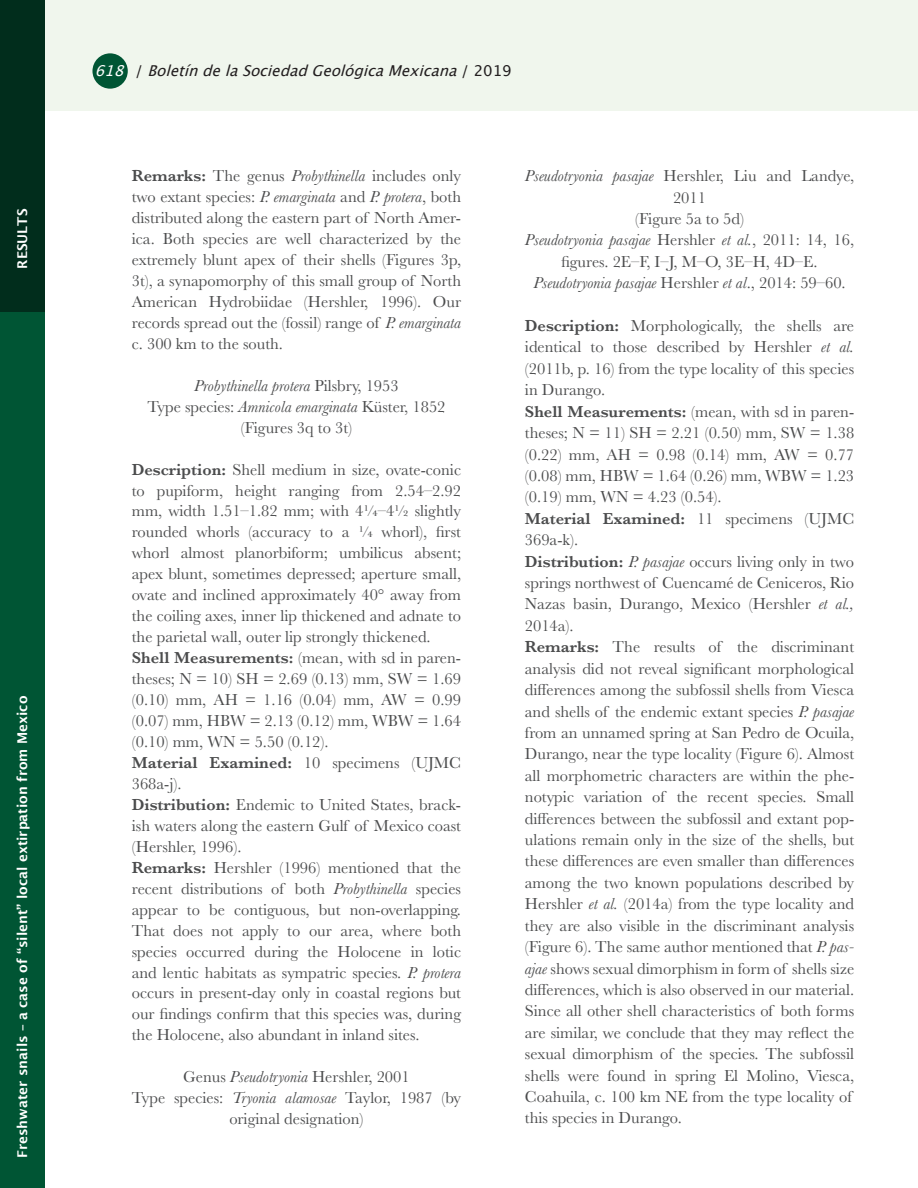
<style>
.page{position:relative;width:918px;height:1188px;background:#fff}
.page>*{position:absolute;margin:0;border:0;box-sizing:border-box;transform-origin:0 0}
.Indented-text{font:16.5px/21.5px "Baskerville";color:#4b4c4d;text-align:justify}
.Indented-text-2{font:italic 16.5px "Baskerville";color:#4b4c4d}
.t1{font:italic 15px "Lucida Grande";color:#231f20}
.Section{font:600 13.5px "Lucida Sans";color:#fff}
.s1{color:#fff}
.s2{font-style:normal}
.s3{font-weight:600}
.s4{font-style:italic}
</style>
<div class="page">
<div style="left:0;top:311px;width:44px;height:877px;background:#005534"></div>
<div style="left:45px;top:0;width:873px;height:111px;background:#f0f6ed"></div>
<div style="left:92px;top:53px;width:36px;height:36px;background:#005534;border-radius:50%"></div>
<div style="left:0;top:0;width:44px;height:311px;background:#012d1c"></div>
<p class="Section" style="left:15px;top:269px;width:61px;rotate:-90deg">RESULTS</p>
<p class="Section" style="left:15px;top:1158px;width:464px;rotate:-90deg">Freshwater snails – a case of “silent” local extirpation from Mexico</p>
<p class="t1" style="left:95px;top:62px;width:418px"><span class="s1">618</span> <span class="s2">/</span> BoletíndelaSociedadGeológicaMexicana<span class="s2">/ 2 0 1 9</span></p>
<p class="Indented-text" style="left:132px;top:166px;width:331px;line-height:21px"><span class="s3">Remarks:</span> The genus <span class="s4">Probythinella</span> includes only two extant species: <span class="s4">P. emarginata</span> and <span class="s4">P. protera</span>, both distributed along the eastern part of North Amer&shy;ica. Both species are well characterized by the extremely blunt apex of their shells (Figures 3p, 3t), a synapomorphy of this small group of North American Hydrobiidae (Hershler, 1996). Our records spread out the (fossil) range of <span class="s4">P. emarginata </span>c. 300 km to the south.</p>
<p class="Indented-text-2" style="left:194px;top:374px;width:206px">Probythinella protera <span class="s2">Pilsbry, 1953</span></p>
<p class="Indented-text" style="left:147px;top:396px;width:300px">Type species: <span class="s4">Amnicola emarginata</span> Küster, 1852</p>
<p class="Indented-text" style="left:241px;top:417px;width:113px">(Figures 3q to 3t)</p>
<p class="Indented-text" style="left:132px;top:459px;width:331px;line-height:21px"><span class="s3">Description:</span> Shell medium in size, ovate-conic to pupiform, height ranging from 2.54–2.92 mm, width 1.51–1.82 mm; with 4¼–4½ slightly rounded whorls (accuracy to a ¼ whorl), first whorl almost planorbiform; umbilicus absent; apex blunt, sometimes depressed; aperture small, ovate and inclined approximately 40° away from the coiling axes, inner lip thickened and adnate to the parietal wall, outer lip strongly thickened.</p>
<p class="Indented-text" style="left:132px;top:648px;width:331px;line-height:21px"><span class="s3">Shell Measurements:</span> (mean, with sd in paren&shy;theses; N = 10) SH = 2.69 (0.13) mm, SW = 1.69 (0.10) mm, AH = 1.16 (0.04) mm, AW = 0.99 (0.07) mm, HBW = 2.13 (0.12) mm, WBW = 1.64 (0.10) mm, WN = 5.50 (0.12).</p>
<p class="Indented-text" style="left:132px;top:752px;width:331px;line-height:21px"><span class="s3">Material Examined:</span> 10 specimens (UJMC<br>368a-j).</p>
<p class="Indented-text" style="left:132px;top:794px;width:331px;line-height:21px"><span class="s3">Distribution:</span> Endemic to United States, brack&shy;ish waters along the eastern Gulf of Mexico coast (Hershler, 1996).</p>
<p class="Indented-text" style="left:132px;top:857px;width:331px;line-height:21px"><span class="s3">Remarks:</span> Hershler (1996) mentioned that the recent distributions of both <span class="s4">Probythinella</span> species appear to be contiguous, but non-overlapping.<br>That does not apply to our area, where both species occurred during the Holocene in lotic and lentic habitats as sympatric species. <span class="s4">P. protera </span>occurs in present-day only in coastal regions but our findings confirm that this species was, during the Holocene, also abundant in inland sites.</p>
<p class="Indented-text" style="left:183px;top:1066px;width:228px">Genus <span class="s4">Pseudotryonia</span> Hershler, 2001</p>
<p class="Indented-text" style="left:132px;top:1088px;width:331px;line-height:21px;text-align:center">Type species: <span class="s4">Tryonia alamosae</span> Taylor, 1987 (by original designation)</p>
<p class="Indented-text" style="left:525px;top:165px;width:331px;text-align:center"><span class="s4">Pseudotryonia pasajae</span> Hershler, Liu and Landye,<br>2011</p>
<p class="Indented-text" style="left:635px;top:208px;width:110px">(Figure 5a to 5d)</p>
<p class="Indented-text" style="left:525px;top:230px;width:331px;text-align:center"><span class="s4">Pseudotryonia pasajae</span> Hershler <span class="s4">et al.</span>, 2011: 14, 16, figures. 2E–F, I–J, M–O, 3E–H, 4D–E.</p>
<p class="Indented-text-2" style="left:533px;top:272px;width:314px">Pseudotryonia pasajae <span class="s2">Hershler</span> et al<span class="s2">., 2014: 59–60.</span></p>
<p class="Indented-text" style="left:525px;top:315px;width:331px"><span class="s3">Description:</span> Morphologically, the shells are identical to those described by Hershler <span class="s4">et al. </span>(2011b, p. 16) from the type locality of this species in Durango.</p>
<p class="Indented-text" style="left:525px;top:401px;width:331px"><span class="s3">Shell Measurements:</span> (mean, with sd in paren&shy;theses; N = 11) SH = 2.21 (0.50) mm, SW = 1.38 (0.22) mm, AH = 0.98 (0.14) mm, AW = 0.77 (0.08) mm, HBW = 1.64 (0.26) mm, WBW = 1.23 (0.19) mm, WN = 4.23 (0.54).</p>
<p class="Indented-text" style="left:525px;top:508px;width:331px"><span class="s3">Material Examined:</span> 11 specimens (UJMC<br>369a-k).</p>
<p class="Indented-text" style="left:525px;top:551px;width:331px"><span class="s3">Distribution:</span> <span class="s4">P. pasajae</span> occurs living only in two springs northwest of Cuencamé de Ceniceros, Rio Nazas basin, Durango, Mexico (Hershler <span class="s4">et al., </span>2014a).</p>
<p class="Indented-text" style="left:525px;top:637px;width:331px;text-align:left"><span class="s3">Remarks:</span> The results of the discriminant analysis did not reveal significant morphological differences among the subfossil shells from Viesca and shells of the endemic extant species <span class="s4">P. pasajae </span>from an unnamed spring at San Pedro de Ocuila, Durango, near the type locality (Figure 6). Almost all morphometric characters are within the phe&shy;notypic variation of the recent species. Small differences between the subfossil and extant pop&shy;ulations remain only in the size of the shells, but these differences are even smaller than differences among the two known populations described by Hershler <span class="s4">et al.</span> (2014a) from the type locality and they are also visible in the discriminant analysis (Figure 6). The same author mentioned that <span class="s4">P. pas&shy;ajae</span> shows sexual dimorphism in form of shells size differences, which is also observed in our material.<br>Since all other shell characteristics of both forms are similar, we conclude that they may reflect the sexual dimorphism of the species. The subfossil shells were found in spring El Molino, Viesca, Coahuila, c. 100 km NE from the type locality of this species in Durango.</p>
</div>
